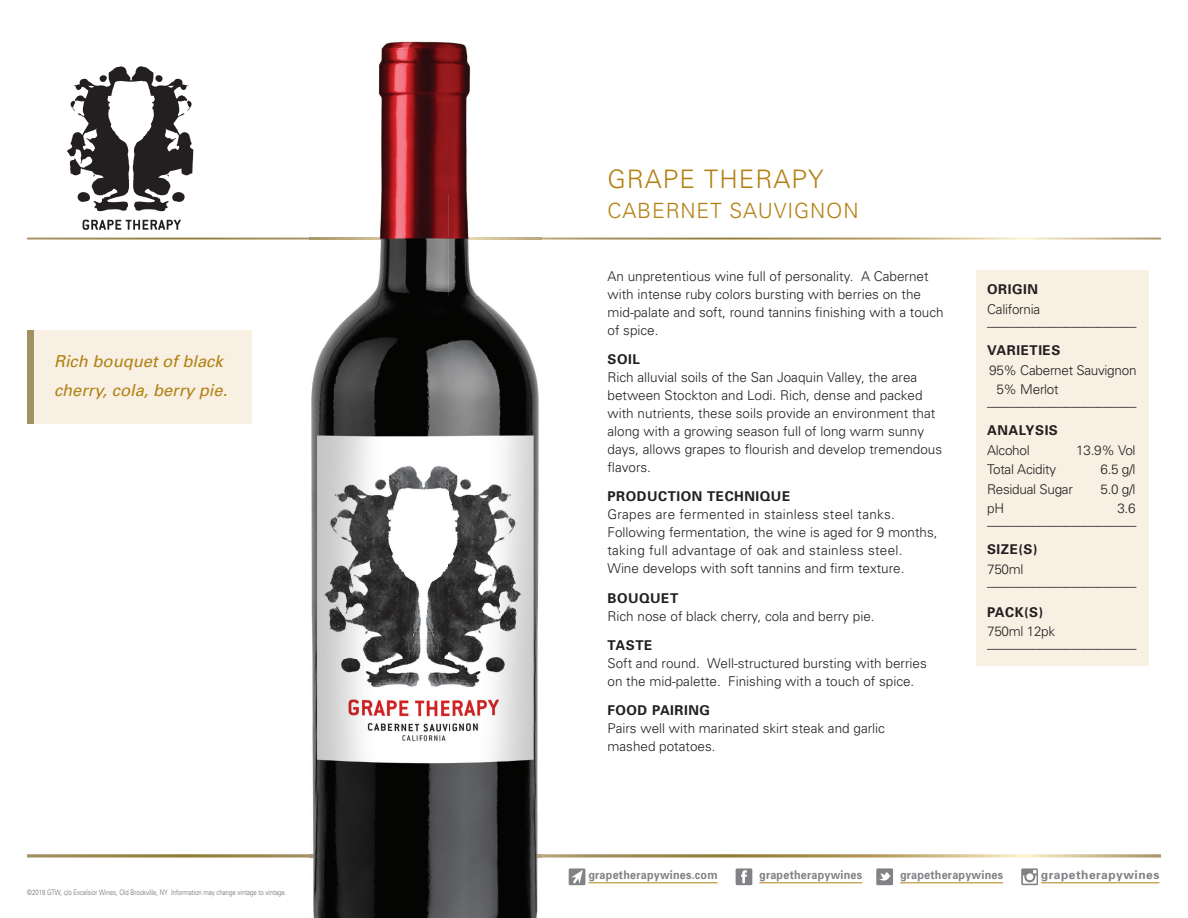
<style>
.page{position:relative;width:1188px;height:918px;background:#fff}
.page>*{position:absolute;margin:0;border:0;box-sizing:border-box;transform-origin:0 0}
.t1{font:300 25.5px "Univers";letter-spacing:.04em;color:#b28112}
.t2{font:300 21px "Univers";letter-spacing:.04em;color:#b28112}
.t3{font:italic 16.5px/28.5px "Univers";color:#b28112}
.t4{font:300 13.5px/18px "Univers";color:#231f20}
.t5{font:300 13.5px/12px "Univers";letter-spacing:-.02em;color:#231f20}
.t6{font:700 13.5px "Univers";letter-spacing:.04em;color:#231f20}
.t7{font:700 12px "Univers";letter-spacing:.02em;color:#808285;scale:.9 1}
.t8{font:700 12px "Univers";letter-spacing:.04em;color:#808285}
.t9{font:300 7.5px "Univers";color:#67676a;scale:.8 1}
</style>
<div class="page">
<svg style="left:27px;top:238px;width:1134px;height:2px;background:#c2b289"></svg>
<svg style="left:27px;top:854px;width:1134px;height:4px;background:#bdad80"></svg>
<svg style="left:1021px;top:868px;width:17px;height:17px"></svg>
<hr style="left:1041px;top:882px;width:118px;height:1px;background:#b28112">
<svg style="left:876px;top:868px;width:17px;height:17px"></svg>
<hr style="left:588px;top:882px;width:130px;height:1px;background:#b28112">
<div style="left:569px;top:868px;width:16px;height:17px;background:#808285"></div>
<svg style="left:571px;top:870px;width:12px;height:14px"></svg>
<hr style="left:900px;top:882px;width:103px;height:1px;background:#b28112">
<svg style="left:736px;top:868px;width:16px;height:17px"></svg>
<hr style="left:759px;top:882px;width:103px;height:1px;background:#b28112">
<div style="left:27px;top:330px;width:225px;height:93px;background:#f7f0e3"></div>
<div style="left:27px;top:330px;width:7px;height:93px;background:#a29161"></div>
<div style="left:976px;top:270px;width:173px;height:396px;background:#f7f0e3"></div>
<svg style="left:67px;top:66px;width:126px;height:145px"></svg>
<svg style="left:83px;top:220px;width:98px;height:10px"></svg>
<img style="left:309px;top:41px;width:232px;height:877px">
<img style="left:309px;top:238px;width:232px;height:2px">
<img style="left:309px;top:854px;width:232px;height:4px">
<p class="t3" style="left:54px;top:347px;width:175px">Rich bouquet of black cherry, cola, berry pie.</p>
<p class="t9" style="left:27px;top:888px;width:326px">©2018 GTW, c/o Excelsior Wines, Old Brookville, NY Information may change vintage to vintage.</p>
<h1 class="t1" style="left:608px;top:163px;width:218px">GRAPE THERAPY</h1>
<h2 class="t2" style="left:608px;top:198px;width:253px">CABERNET SAUVIGNON</h2>
<p class="t4" style="left:608px;top:267px;width:338px">An unpretentious wine full of personality. A Cabernet with intense ruby colors bursting with berries on the mid-palate and soft, round tannins finishing with a touch of spice.</p>
<p class="t6" style="left:608px;top:351px;width:34px">SOIL</p>
<p class="t4" style="left:608px;top:368px;width:336px">Rich alluvial soils of the San Joaquin Valley, the area between Stockton and Lodi. Rich, dense and packed with nutrients, these soils provide an environment that along with a growing season full of long warm sunny days, allows grapes to flourish and develop tremendous flavors.</p>
<p class="t6" style="left:608px;top:488px;width:184px">PRODUCTION TECHNIQUE</p>
<p class="t4" style="left:608px;top:505px;width:332px">Grapes are fermented in stainless steel tanks.<br>Following fermentation, the wine is aged for 9 months, taking full advantage of oak and stainless steel.<br>Wine develops with soft tannins and firm texture.</p>
<p class="t6" style="left:608px;top:589px;width:72px">BOUQUET</p>
<p class="t4" style="left:608px;top:606px;width:269px">Rich nose of black cherry, cola and berry pie.</p>
<p class="t6" style="left:608px;top:636px;width:46px">TASTE</p>
<p class="t4" style="left:608px;top:654px;width:321px">Soft and round. Well-structured bursting with berries on the mid-palette. Finishing with a touch of spice.</p>
<p class="t6" style="left:608px;top:702px;width:104px">FOOD PAIRING</p>
<p class="t4" style="left:608px;top:719px;width:279px">Pairs well with marinated skirt steak and garlic mashed potatoes.</p>
<p class="t6" style="left:987px;top:281px;width:52px">ORIGIN</p>
<p class="t5" style="left:987px;top:303px;width:151px">California _______________________</p>
<p class="t6" style="left:987px;top:342px;width:75px">VARIETIES</p>
<p class="t5" style="left:996px;top:360px;width:142px;line-height:19.5px;text-indent:-7px">95% Cabernet Sauvignon<br>5% Merlot</p>
<p class="t4" style="left:987px;top:392px;width:151px">_______________________</p>
<p class="t6" style="left:987px;top:422px;width:72px">ANALYSIS</p>
<p class="t5" style="left:987px;top:444px;width:44px">Alcohol</p>
<p class="t4" style="left:1076px;top:441px;width:61px">13.9% Vol</p>
<p class="t5" style="left:987px;top:463px;width:71px">Total Acidity</p>
<p class="t4" style="left:1100px;top:460px;width:37px">6.5 g/l</p>
<p class="t5" style="left:987px;top:483px;width:87px">Residual Sugar</p>
<p class="t4" style="left:1100px;top:480px;width:37px">5.0 g/l</p>
<p class="t4" style="left:987px;top:499px;width:18px">pH</p>
<p class="t4" style="left:987px;top:502px;width:151px;line-height:12px;text-align:right">3.6 _______________________</p>
<p class="t6" style="left:987px;top:541px;width:52px">SIZE(S)</p>
<p class="t4" style="left:987px;top:563px;width:151px;line-height:12px">750ml _______________________</p>
<p class="t6" style="left:987px;top:603px;width:58px">PACK(S)</p>
<p class="t5" style="left:987px;top:625px;width:151px">750ml 12pk _______________________</p>
<p class="t7" style="left:588px;top:867px;width:145px">grapetherapywines.com</p>
<p class="t7" style="left:759px;top:867px;width:116px">grapetherapywines</p>
<p class="t7" style="left:900px;top:867px;width:116px">grapetherapywines</p>
<p class="t8" style="left:1041px;top:867px;width:120px">grapetherapywines</p>
</div>
